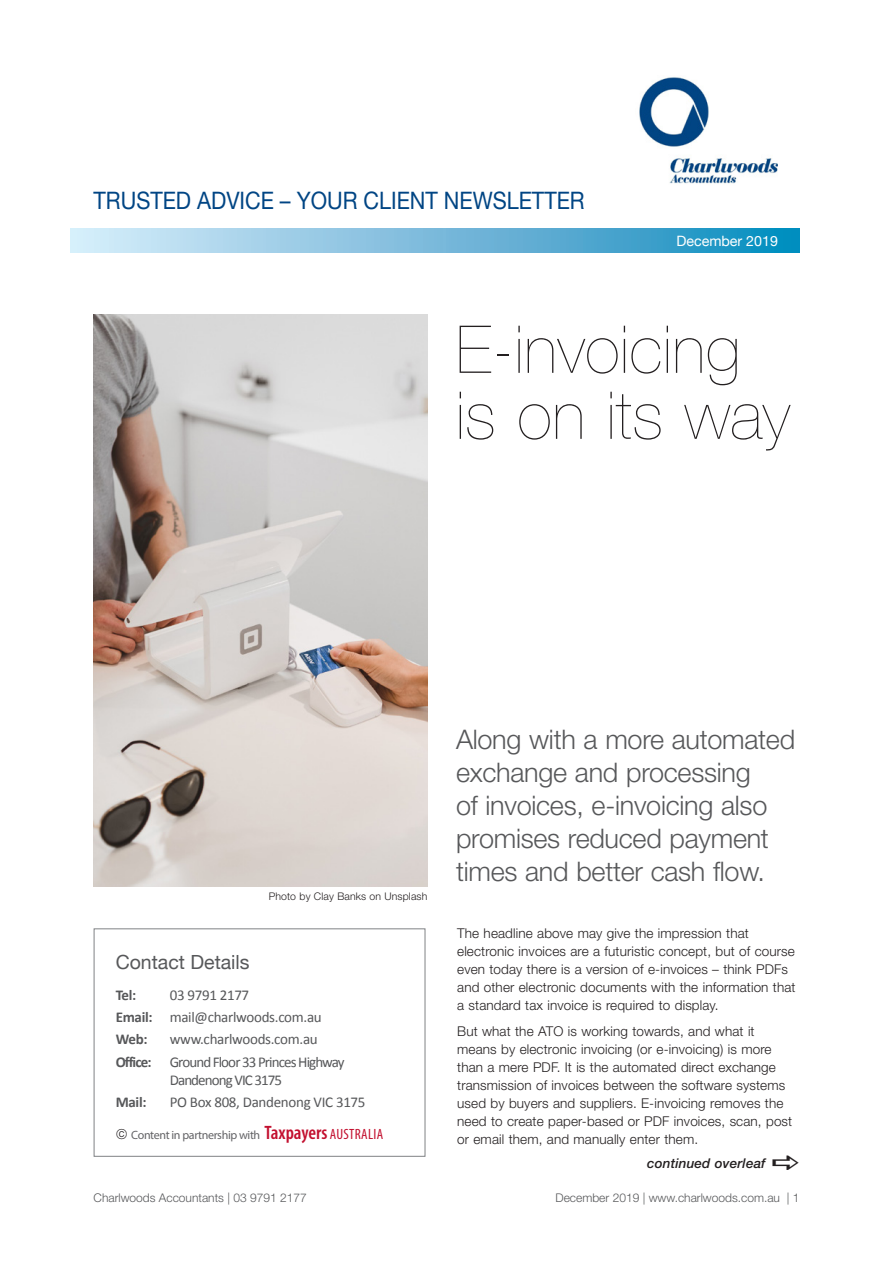
<style>
.page{position:relative;width:893px;height:1263px;background:#fff}
.page>*{position:absolute;margin:0;border:0;box-sizing:border-box;transform-origin:0 0}
._15_Article_head_1{font:200 66px/66px "Helvetica Neue";letter-spacing:.01em;color:#231f20}
._15_Blurb_text{font:300 27px/33px "Helvetica Neue";letter-spacing:-.01em;color:#57585a}
.t1{font:24px "Helvetica Neue";color:#014584;scale:.9 1}
.t2{font:600 condensed 19.5px "Myriad Pro";color:#c3102f}
.About_this_newslette{font:19.5px "Helvetica Neue";color:#57585a}
.t3{font:15px "Calibri";letter-spacing:-.02em;color:#57585a}
.t4{font:15px/18px "Calibri";letter-spacing:-.06em;color:#57585a;text-align:center}
.t5{font:700 15px "Calibri";letter-spacing:-.02em;color:#57585a}
.t6{font:14.25px "Helvetica Neue";color:#fff}
._15_Body_text{font:300 13.5px/18px "Helvetica Neue";letter-spacing:.01em;color:#231f20}
._15_Body_text-2{font:italic 500 13.5px "Helvetica Neue";letter-spacing:.01em;color:#231f20}
.t7{font:300 12px "Helvetica Neue";color:#57585a}
.t8{font:12px "Myriad Pro";letter-spacing:-.03em;color:#636366}
._15_Footnote{font:300 10.5px "Helvetica Neue";letter-spacing:.01em;color:#231f20}
.s1{font-weight:700}
.s2{font-weight:400;font-size:14.85px}
</style>
<div class="page">
<img style="left:94px;top:315px;width:333px;height:572px">
<div style="left:94px;top:928px;width:331px;height:229px;border:1px solid #808285"></div>
<svg style="left:71px;top:229px;width:728px;height:23px;background:#75bbdb"></svg>
<img style="left:639px;top:77px;width:139px;height:107px">
<p class="t1" style="left:94px;top:183px;width:547px">TRUSTED ADVICE – YOUR CLIENT NEWSLETTER</p>
<p class="t6" style="left:676px;top:231px;width:103px">December 2019</p>
<p class="_15_Article_head_1" style="left:456px;top:316px;width:335px">E-invoicing is on its way</p>
<p class="_15_Footnote" style="left:269px;top:890px;width:160px">Photo by Clay Banks on Unsplash</p>
<p class="About_this_newslette" style="left:116px;top:948px;width:135px">Contact Details</p>
<p class="t5" style="left:116px;top:985px;width:22px">Tel:</p>
<p class="t3" style="left:170px;top:985px;width:81px">03 9791 2177</p>
<p class="t3" style="left:116px;top:1007px;width:208px"><span class="s1">Email:</span> mail@charlwoods.com.au</p>
<p class="t5" style="left:116px;top:1030px;width:33px">Web:</p>
<p class="t3" style="left:170px;top:1030px;width:150px">www.charlwoods.com.au</p>
<p class="t4" style="left:116px;top:1053px;width:230px"><span class="s1">Office:</span> Ground Floor 33 Princes Highway<br>Dandenong VIC 3175</p>
<p class="t5" style="left:116px;top:1092px;width:32px">Mail:</p>
<p class="t3" style="left:170px;top:1092px;width:197px">PO Box 808, Dandenong VIC 3175</p>
<p class="t8" style="left:131px;top:1128px;width:130px">Content in partnership with</p>
<p class="t2" style="left:264px;top:1120px;width:120px">Taxpayers <span class="s2">AUSTRALIA</span></p>
<p class="_15_Blurb_text" style="left:456px;top:723px;width:341px">Along with a more automated exchange and processing<br>of invoices, e-invoicing also promises reduced payment times and better cash flow.</p>
<p class="_15_Body_text" style="left:457px;top:924px;width:340px">The headline above may give the impression that electronic invoices are a futuristic concept, but of course even today there is a version of e-invoices – think PDFs and other electronic documents with the information that a standard tax invoice is required to display.</p>
<p class="_15_Body_text" style="left:457px;top:1022px;width:337px">But what the ATO is working towards, and what it means by electronic invoicing (or e-invoicing) is more than a mere PDF. It is the automated direct exchange transmission of invoices between the software systems used by buyers and suppliers. E-invoicing removes the need to create paper-based or PDF invoices, scan, post or email them, and manually enter them.</p>
<p class="_15_Body_text-2" style="left:647px;top:1155px;width:120px">continued overleaf</p>
<p class="t7" style="left:94px;top:1190px;width:215px">Charlwoods Accountants | 03 9791 2177</p>
<p class="t7" style="left:555px;top:1190px;width:245px">December 2019 | www.charlwoods.com.au | 1</p>
</div>
